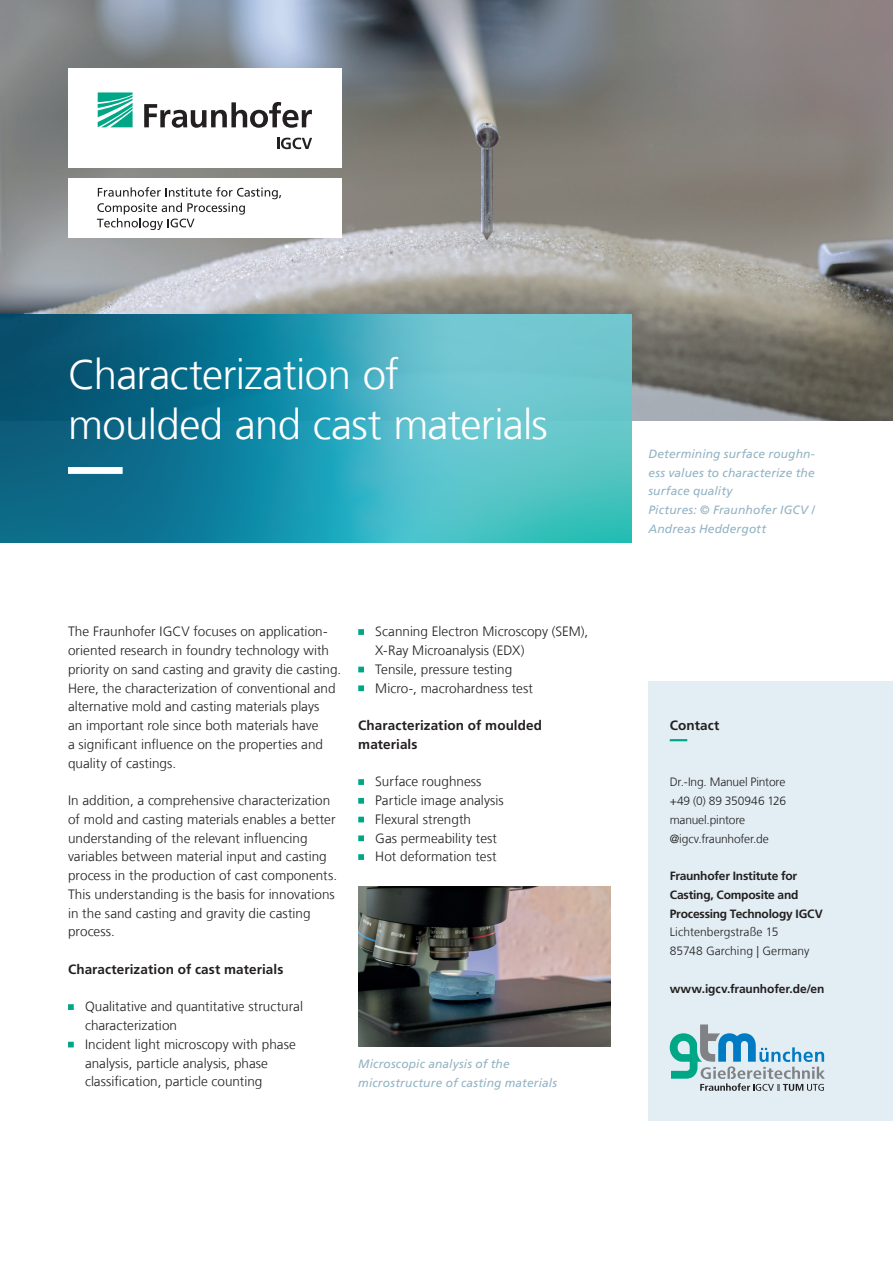
<style>
.page{position:relative;width:893px;height:1263px;background:#fff}
.page>*{position:absolute;margin:0;border:0;box-sizing:border-box;transform-origin:0 0}
.t1{font:300 42px/50.4px "Frutiger LT Com";letter-spacing:-.015em;color:#fff}
.t2{font:300 13.5px/18.8px "Frutiger LT Com";letter-spacing:.005em;color:#231f20}
.t3{font:700 13.5px/18.8px "Frutiger LT Com";letter-spacing:.01em;color:#231f20}
.t4{font:italic 12px/18.8px "Frutiger LT Com";letter-spacing:.015em;color:#93b3c3}
.t5{font:300 12px/18.8px "Frutiger LT Com";letter-spacing:-.01em;color:#231f20}
.t6{font:700 12px/18.8px "Frutiger LT Com";letter-spacing:-.015em;color:#231f20}
</style>
<div class="page">
<img style="left:0;top:0;width:893px;height:421px">
<img style="left:358px;top:886px;width:252px;height:160px">
<svg style="left:0;top:314px;width:631px;height:229px;background:#3097ab"></svg>
<svg style="left:68px;top:467px;width:521px;height:7px;background:#4aadbe"></svg>
<div style="left:68px;top:68px;width:273px;height:99px;background:#fff"></div>
<div style="left:68px;top:178px;width:273px;height:59px;background:#fff"></div>
<svg style="left:97px;top:187px;width:184px;height:43px"></svg>
<svg style="left:98px;top:92px;width:35px;height:35px"></svg>
<svg style="left:144px;top:102px;width:168px;height:26px"></svg>
<svg style="left:277px;top:138px;width:35px;height:11px"></svg>
<svg style="left:68px;top:1004px;width:6px;height:6px"></svg>
<svg style="left:68px;top:1042px;width:6px;height:5px"></svg>
<svg style="left:358px;top:629px;width:6px;height:6px"></svg>
<svg style="left:358px;top:667px;width:6px;height:5px"></svg>
<svg style="left:358px;top:685px;width:6px;height:6px"></svg>
<svg style="left:358px;top:779px;width:6px;height:6px"></svg>
<svg style="left:358px;top:798px;width:6px;height:6px"></svg>
<svg style="left:358px;top:817px;width:6px;height:5px"></svg>
<svg style="left:358px;top:835px;width:6px;height:6px"></svg>
<svg style="left:358px;top:854px;width:6px;height:6px"></svg>
<div style="left:648px;top:681px;width:245px;height:440px;background:#e2eef4"></div>
<svg style="left:670px;top:739px;width:18px;height:2px"></svg>
<svg style="left:670px;top:1024px;width:155px;height:67px"></svg>
<h1 class="t1" style="left:68px;top:349px;width:481px">Characterization of moulded and cast materials</h1>
<p class="t2" style="left:68px;top:622px;width:275px">The Fraunhofer IGCV focuses on application&shy;oriented research in foundry technology with priority on sand casting and gravity die casting.<br>Here, the characterization of conventional and alternative mold and casting materials plays<br>an important role since both materials have<br>a significant influence on the properties and quality of castings.</p>
<p class="t2" style="left:68px;top:791px;width:271px">In addition, a comprehensive characterization of mold and casting materials enables a better understanding of the relevant influencing variables between material input and casting process in the production of cast components.<br>This understanding is the basis for innovations in the sand casting and gravity die casting process.</p>
<p class="t3" style="left:68px;top:960px;width:217px">Characterization of cast materials</p>
<p class="t2" style="left:85px;top:997px;width:219px">Qualitative and quantitative structural characterization<br>Incident light microscopy with phase analysis, particle analysis, phase classification, particle counting</p>
<p class="t2" style="left:375px;top:622px;width:214px">Scanning Electron Microscopy (SEM),<br>X-Ray Microanalysis (EDX)<br>Tensile, pressure testing<br>Micro-, macrohardness test</p>
<p class="t3" style="left:358px;top:716px;width:185px">Characterization of moulded materials</p>
<p class="t2" style="left:375px;top:772px;width:130px">Surface roughness<br>Particle image analysis<br>Flexural strength<br>Gas permeability test<br>Hot deformation test</p>
<p class="t4" style="left:358px;top:1055px;width:200px">Microscopic analysis of the microstructure of casting materials</p>
<p class="t4" style="left:648px;top:444px;width:168px">Determining surface roughn&shy;ess values to characterize the surface quality<br>Pictures: © Fraunhofer IGCV /<br>Andreas Heddergott</p>
<p class="t3" style="left:670px;top:716px;width:51px">Contact</p>
<p class="t5" style="left:670px;top:773px;width:118px">Dr.-Ing. Manuel Pintore +49 (0) 89 350946 126 manuel.pintore @igcv.fraunhofer.de</p>
<p class="t6" style="left:670px;top:867px;width:154px">Fraunhofer Institute for<br>Casting, Composite and<br>Processing Technology IGCV</p>
<p class="t5" style="left:670px;top:923px;width:141px">Lichtenbergstraße 15<br>85748 Garching | Germany</p>
<p class="t6" style="left:670px;top:979px;width:156px">www.igcv.fraunhofer.de/en</p>
</div>
